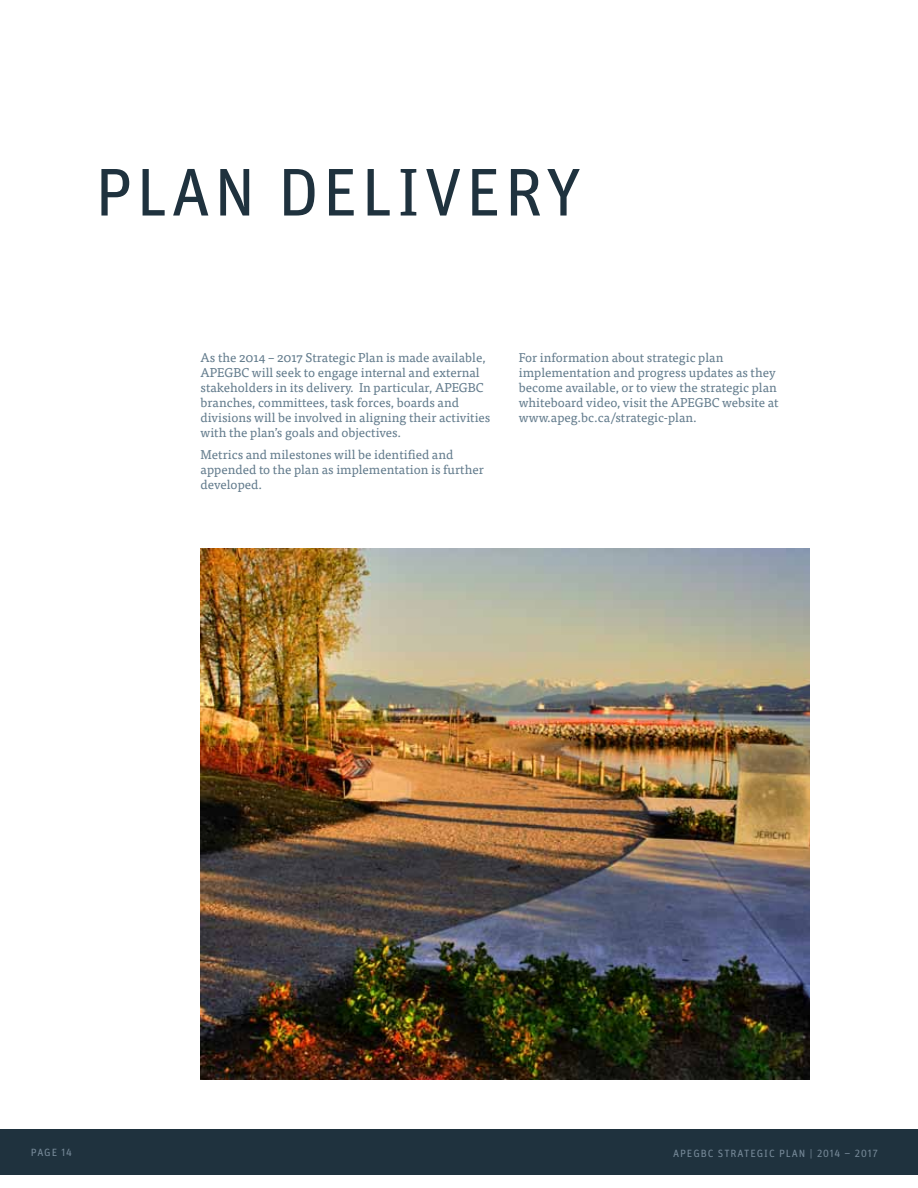
<style>
.page{position:relative;width:918px;height:1188px;background:#fff}
.page>*{position:absolute;margin:0;border:0;box-sizing:border-box;transform-origin:0 0}
.t1{font:67.5px "Unit OT";letter-spacing:.05em;color:#1f323e}
.t2{font:12.75px/15px "Tisa OT";color:#627b8c}
.t3{font:10.5px "Unit OT";letter-spacing:.09em;color:#768998}
</style>
<div class="page">
<div style="left:0;top:1130px;width:918px;height:45px;background:#1f323e"></div>
<img style="left:201px;top:549px;width:609px;height:531px">
<h1 class="t1" style="left:95px;top:149px;width:488px">PLAN DELIVERY</h1>
<p class="t2" style="left:201px;top:350px;width:291px">As the 2014 – 2017 Strategic Plan is made available, APEGBC will seek to engage internal and external stakeholders in its delivery. In particular, APEGBC branches, committees, task forces, boards and divisions will be involved in aligning their activities with the plan’s goals and objectives.</p>
<p class="t2" style="left:201px;top:447px;width:285px">Metrics and milestones will be identified and appended to the plan as implementation is further developed.</p>
<p class="t2" style="left:519px;top:350px;width:261px">For information about strategic plan implementation and progress updates as they become available, or to view the strategic plan whiteboard video, visit the APEGBC website at www.apeg.bc.ca/strategic-plan.</p>
<p class="t3" style="left:31px;top:1146px;width:14px">PAGE</p>
<p class="t3" style="left:61px;top:1146px;width:12px">14</p>
<p class="t3" style="left:673px;top:1146px;width:207px">APEGBC STRATEGIC PLAN | 2014 – 2017</p>
</div>
